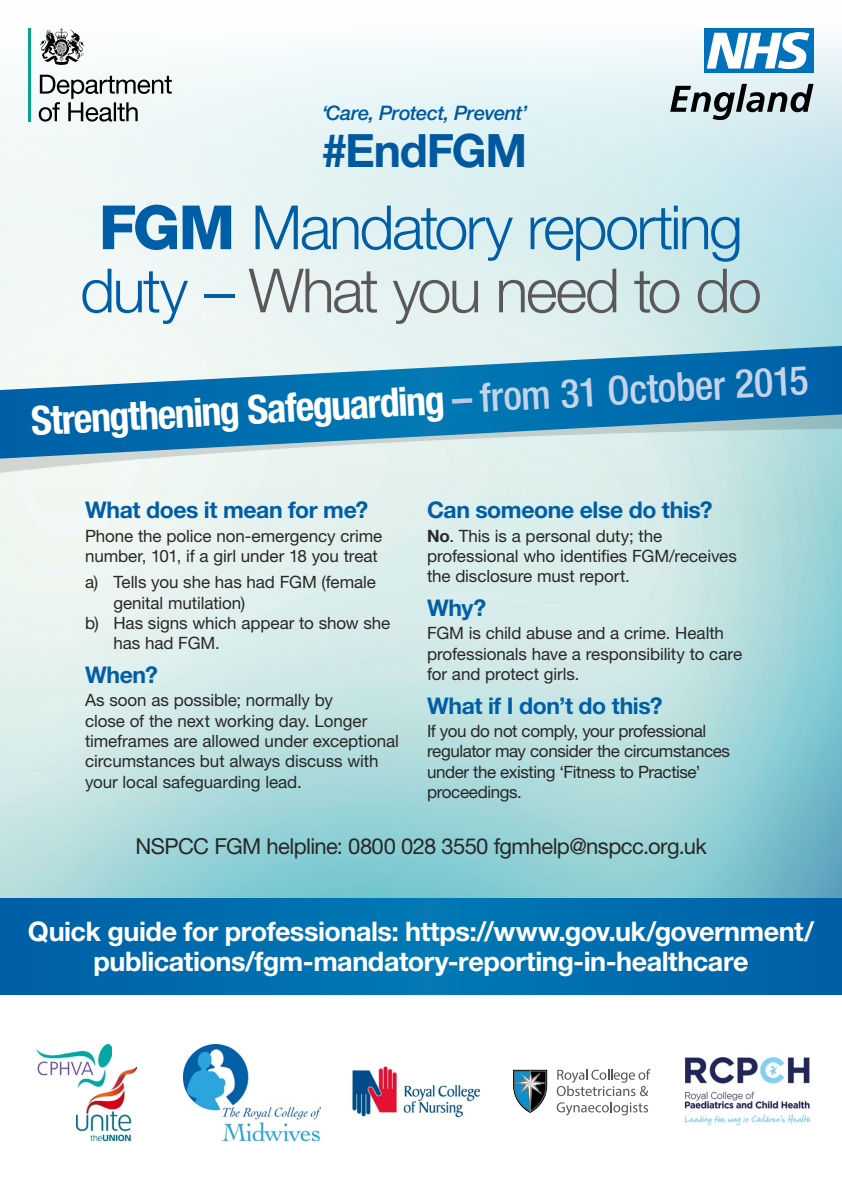
<style>
.page{position:relative;width:842px;height:1191px;background:#fff}
.page>*{position:absolute;margin:0;border:0;box-sizing:border-box;transform-origin:0 0}
.t1{font:300 61px/63.1px "Helvetica Neue LT Std";letter-spacing:-.04em;color:#005ea6;text-align:center}
.t2{font:700 46px "Helvetica Neue LT Std";letter-spacing:-.025em;color:#005ea6}
.t3{font:700 condensed 40px "Helvetica Neue LT Std";color:#fff}
.t4{font:700 27px/30px "Helvetica Neue LT Std";letter-spacing:-.02em;color:#fff;text-align:center}
.t5{font:700 23px "Helvetica Neue LT Std";letter-spacing:-.015em;color:#005ea6}
.main_text{font:22px "Helvetica Neue LT Std";letter-spacing:-.025em;color:#282827}
.t6{font:italic 500 20px "Helvetica Neue LT Std";letter-spacing:-.025em;color:#005ea6}
.main_text-2{font:17px/20.4px "Helvetica Neue LT Std";letter-spacing:-.005em;color:#282827}
.main_text-3{font:17px/20.4px "Helvetica Neue LT Std";letter-spacing:-.025em;color:#282827}
.s1{font-weight:800}
.s2{color:#5a585a}
.s3{color:#bcc9e6}
.s4{font-weight:500;color:#c5d3e9}
.s5{font-weight:700}
</style>
<div class="page">
<img style="left:0;top:41px;width:842px;height:858px">
<svg style="left:0;top:343px;width:842px;height:143px"></svg>
<svg style="left:0;top:345px;width:842px;height:131px;fill:#e3f0ee"></svg>
<svg style="left:0;top:346px;width:842px;height:112px;background:#559dc4"></svg>
<svg style="left:40px;top:28px;width:44px;height:37px"></svg>
<svg style="left:39px;top:75px;width:133px;height:47px"></svg>
<hr style="left:28px;top:28px;width:3px;height:93px;background:#00a58c">
<div style="left:704px;top:28px;width:110px;height:45px;background:#0071bb"></div>
<svg style="left:707px;top:32px;width:102px;height:38px"></svg>
<svg style="left:670px;top:84px;width:143px;height:36px;background:#96a2a5"></svg>
<div style="left:0;top:899px;width:842px;height:95px;background:#006cad"></div>
<img style="left:77px;top:1066px;width:59px;height:74px">
<img style="left:37px;top:1044px;width:75px;height:43px">
<img style="left:183px;top:1045px;width:137px;height:95px">
<img style="left:353px;top:1066px;width:127px;height:52px">
<svg style="left:557px;top:1069px;width:93px;height:27px"></svg>
<svg style="left:557px;top:1102px;width:91px;height:13px"></svg>
<svg style="left:513px;top:1070px;width:34px;height:43px"></svg>
<img style="left:684px;top:1057px;width:126px;height:69px">
<p class="t6" style="left:321px;top:101px;width:208px">‘Care, Protect, Prevent’</p>
<h2 class="t2" style="left:321px;top:122px;width:207px">#EndFGM</h2>
<p class="t1" style="left:80px;top:195px;width:683px"><span class="s1">FGM</span> Mandatory reporting duty – <span class="s2">What you need to do</span></p>
<p class="t3" style="left:30px;top:397px;width:780px;rotate:-3deg">Strengthening Safeguarding <span class="s3">–</span> <span class="s4">from 31 October 2015</span></p>
<p class="t5" style="left:85px;top:496px;width:285px">What does it mean for me?</p>
<p class="main_text-2" style="left:85px;top:525px;width:299px">Phone the police non-emergency crime number, 101, if a girl under 18 you treat</p>
<p class="main_text-2" style="left:113px;top:571px;width:264px;text-indent:-28px">a) Tells you she has had FGM (female genital mutilation)</p>
<p class="main_text-2" style="left:113px;top:612px;width:279px;text-indent:-28px">b) Has signs which appear to show she has had FGM.</p>
<p class="t5" style="left:85px;top:660px;width:74px">When?</p>
<p class="main_text-2" style="left:85px;top:689px;width:315px">As soon as possible; normally by<br>close of the next working day. Longer timeframes are allowed under exceptional circumstances but always discuss with your local safeguarding lead.</p>
<p class="t5" style="left:427px;top:496px;width:287px">Can someone else do this?</p>
<p class="main_text-2" style="left:427px;top:525px;width:311px"><span class="s5">No</span>. This is a personal duty; the professional who identifies FGM/receives the disclosure must report.</p>
<p class="t5" style="left:427px;top:593px;width:61px">Why?</p>
<p class="main_text-2" style="left:427px;top:623px;width:317px">FGM is child abuse and a crime. Health professionals have a responsibility to care for and protect girls.</p>
<p class="t5" style="left:427px;top:691px;width:237px">What if I don’t do this?</p>
<p class="main_text-3" style="left:427px;top:720px;width:305px">If you do not comply, your professional regulator may consider the circumstances under the existing ‘Fitness to Practise’ proceedings.</p>
<p class="main_text" style="left:135px;top:832px;width:573px">NSPCC FGM helpline: 0800 028 3550 fgmhelp@nspcc.org.uk</p>
<p class="t4" style="left:28px;top:916px;width:788px">Quick guide for professionals: https://www.gov.uk/government/ publications/fgm-mandatory-reporting-in-healthcare</p>
</div>
